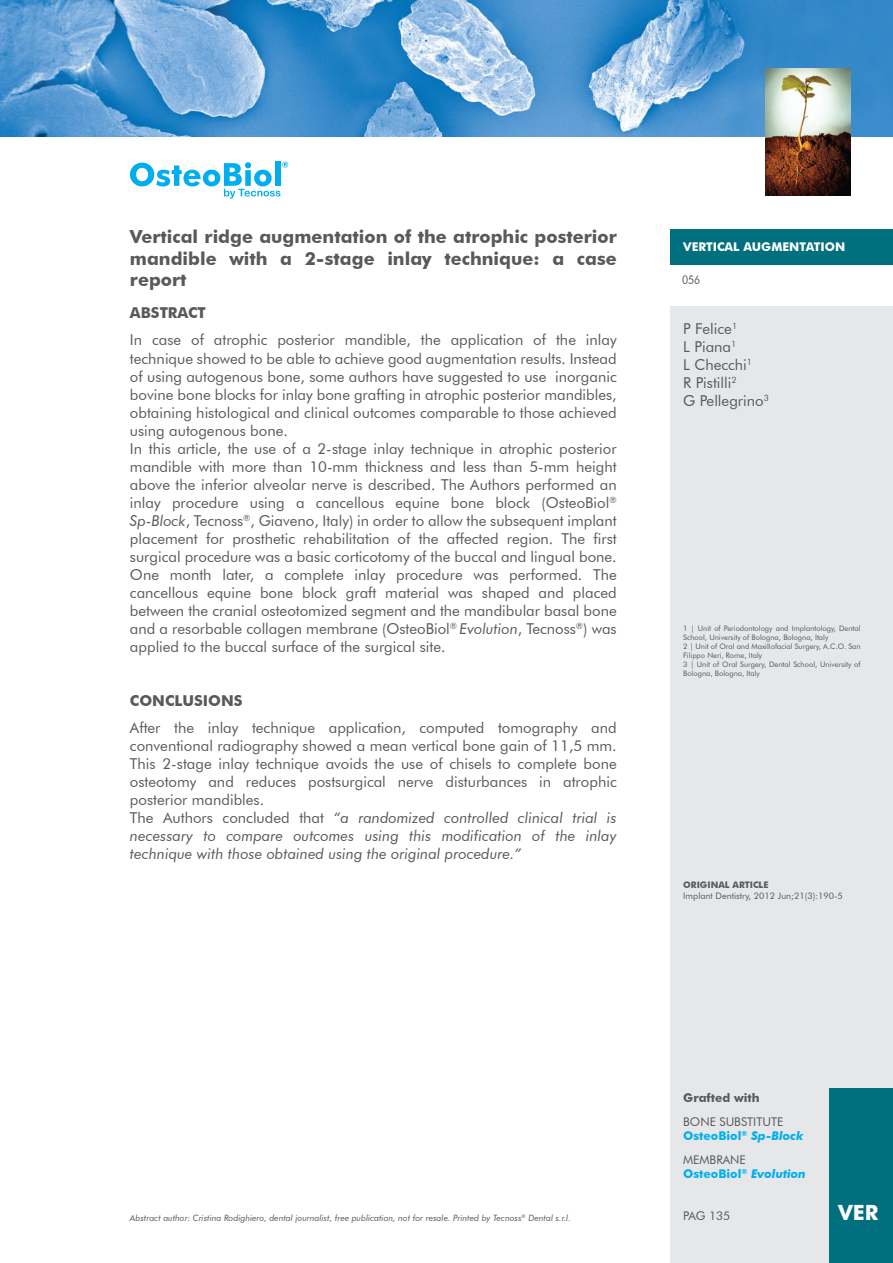
<style>
.page{position:relative;width:893px;height:1263px;background:#fff}
.page>*{position:absolute;margin:0;border:0;box-sizing:border-box;transform-origin:0 0}
.t1{font:700 21px "Futura BT";color:#fff}
.t2{font:700 18px/21.6px "Futura BT";color:#58595b;text-align:justify}
.t3{font:15px/18px "Futura BT";color:#58595b}
.t4{font:700 12px/23.4px "Futura BT";color:#00aeef}
.t5{font:12px/23.4px "Futura BT";color:#58595b}
.t6{font:700 12px "Futura BT";color:#fff}
.t7{font:12px "Futura BT";color:#58595b;scale:.86 1}
.t8{font:9px/10.8px "Futura BT";color:#58595b}
.t9{font:italic 8.7px "Futura BT";color:#58595b}
.t10{font:7.5px/9px "Futura BT";color:#58595b}
.s1{font-weight:700}
.s2{font-style:italic}
.s3{font-weight:400;color:#58595b}
</style>
<div class="page">
<div style="left:671px;top:230px;width:222px;height:35px;background:#00707e"></div>
<img style="left:0;top:0;width:893px;height:136px">
<img style="left:765px;top:68px;width:85px;height:128px">
<div style="left:670px;top:306px;width:223px;height:957px;background:#e6e7e8"></div>
<div style="left:829px;top:1088px;width:64px;height:175px;background:#00707e"></div>
<svg style="left:130px;top:162px;width:158px;height:37px"></svg>
<p class="t2" style="left:130px;top:226px;width:488px">Vertical ridge augmentation of the atrophic posterior mandible with a 2-stage inlay technique: a case report</p>
<p class="t3" style="left:130px;top:300px;width:488px;line-height:27px"><span class="s1">ABSTRACT<br></span>In case of atrophic posterior mandible, the application of the inlay</p>
<p class="t3" style="left:130px;top:349px;width:488px">technique showed to be able to achieve good augmentation results. Instead of using autogenous bone, some authors have suggested to use inorganic bovine bone blocks for inlay bone grafting in atrophic posterior mandibles, obtaining histological and clinical outcomes comparable to those achieved using autogenous bone.<br>In this article, the use of a 2-stage inlay technique in atrophic posterior mandible with more than 10-mm thickness and less than 5-mm height above the inferior alveolar nerve is described. The Authors performed an inlay procedure using a cancellous equine bone block (OsteoBiol<sup>® </sup><span class="s2">Sp-Block</span>, Tecnoss<sup>®</sup>, Giaveno, Italy) in order to allow the subsequent implant placement for prosthetic rehabilitation of the affected region. The first surgical procedure was a basic corticotomy of the buccal and lingual bone.<br>One month later, a complete inlay procedure was performed. The cancellous equine bone block graft material was shaped and placed between the cranial osteotomized segment and the mandibular basal bone and a resorbable collagen membrane (OsteoBiol<sup>®</sup> <span class="s2">Evolution</span>, Tecnoss<sup>®</sup>) was applied to the buccal surface of the surgical site.</p>
<p class="t3" style="left:130px;top:687px;width:488px;line-height:27px"><span class="s1">CONCLUSIONS<br></span>After the inlay technique application, computed tomography and</p>
<p class="t3" style="left:130px;top:736px;width:488px">conventional radiography showed a mean vertical bone gain of 11,5 mm.<br>This 2-stage inlay technique avoids the use of chisels to complete bone osteotomy and reduces postsurgical nerve disturbances in atrophic posterior mandibles.<br>The Authors concluded that <span class="s2">“a randomized controlled clinical trial is necessary to compare outcomes using this modification of the inlay technique with those obtained using the original procedure.”</span></p>
<p class="t6" style="left:683px;top:240px;width:164px">VERTICAL AUGMENTATION</p>
<p class="t7" style="left:682px;top:273px;width:23px">056</p>
<p class="t3" style="left:683px;top:320px;width:87px">P Felice<sup>1<br></sup>L Piana<sup>1<br></sup>L Checchi<sup>1<br></sup>R Pistilli<sup>2<br></sup>G Pellegrino<sup>3</sup></p>
<p class="t10" style="left:683px;top:623px;width:179px">1 | Unit of Periodontology and Implantology, Dental School, University of Bologna, Bologna, Italy<br>2 | Unit of Oral and Maxillofacial Surgery, A.C.O. San Filippo Neri, Rome, Italy<br>3 | Unit of Oral Surgery, Dental School, University of Bologna, Bologna, Italy</p>
<p class="t8" style="left:683px;top:879px;width:161px"><span class="s1">ORIGINAL ARTICLE<br></span>Implant Dentistry, 2012 Jun;21(3):190-5</p>
<p class="t5" style="left:683px;top:1086px;width:102px"><span class="s1">Grafted with<br></span>BONE SUBSTITUTE</p>
<p class="t4" style="left:683px;top:1124px;width:122px">OsteoBiol<sup>®</sup> <span class="s2">Sp-Block<br></span><span class="s3">MEMBRANE</span></p>
<p class="t4" style="left:683px;top:1162px;width:124px">OsteoBiol<sup>®</sup> <span class="s2">Evolution</span></p>
<p class="t9" style="left:130px;top:1212px;width:442px">Abstract author: Cristina Rodighiero, dental journalist, free publication, not for resale. Printed by Tecnoss<sup>®</sup> Dental s.r.l.</p>
<p class="t1" style="left:838px;top:1200px;width:42px">VER</p>
<p class="t5" style="left:683px;top:1203px;width:49px">PAG 135</p>
</div>
